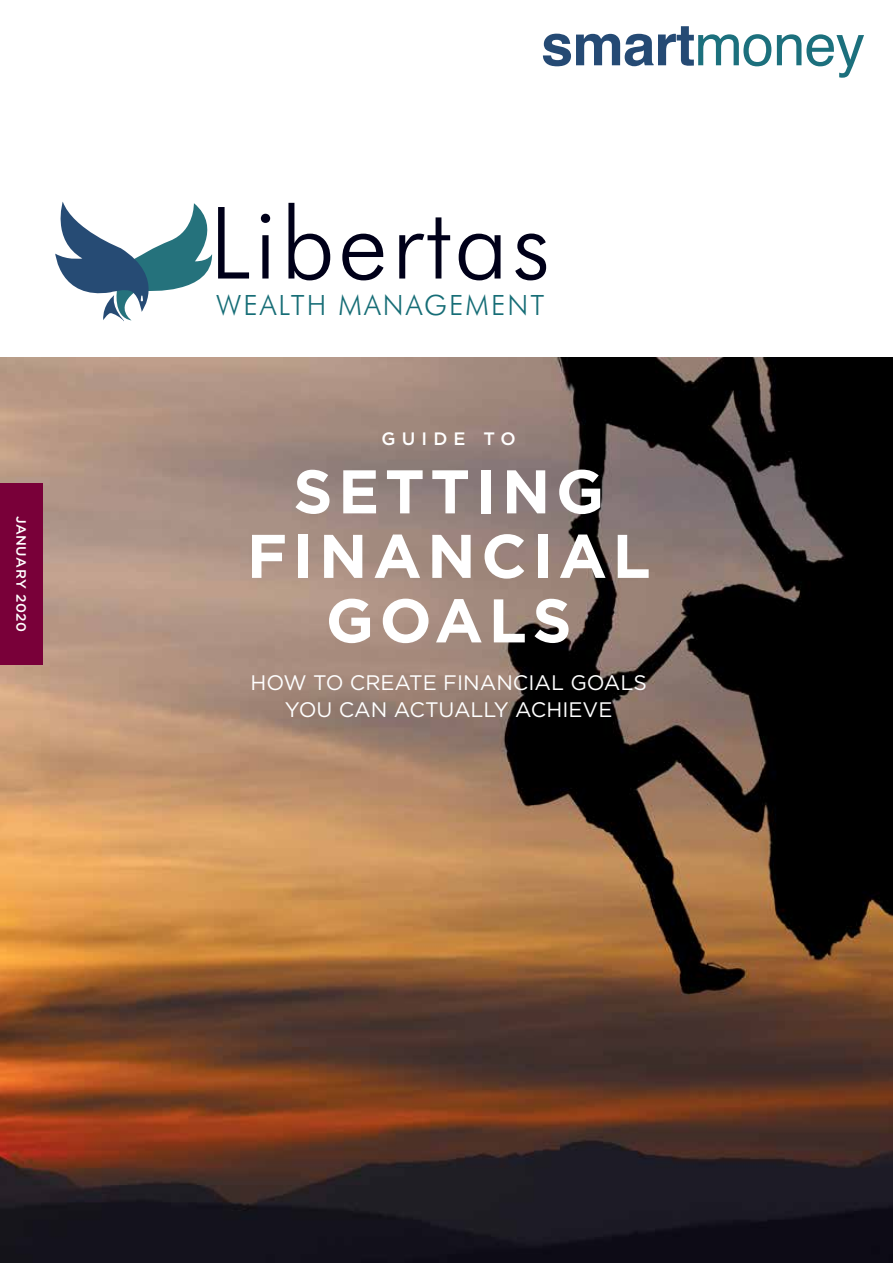
<style>
.page{position:relative;width:893px;height:1263px;background:#fff}
.page>*{position:absolute;margin:0;border:0;box-sizing:border-box;transform-origin:0 0}
.t1{font:300 100.05px "Futura BT";letter-spacing:.035em;color:#000019}
.t2{font:700 61.5px/64.5px "Gotham HTF";letter-spacing:.09em;color:#fff;text-align:center}
.t3{font:300 28.05px "Futura BT";letter-spacing:.075em;color:#166d76}
.t4{font:21px/27.6px "Gotham HTF";color:#fff;text-align:center}
.t5{font:500 18px "Gotham HTF";letter-spacing:.34em;color:#fff}
.t6{font:500 13.5px "Gotham HTF";letter-spacing:.04em;color:#fff}
</style>
<div class="page">
<img style="left:0;top:358px;width:893px;height:905px">
<div style="left:0;top:483px;width:43px;height:182px;background:#790039"></div>
<svg style="left:55px;top:202px;width:158px;height:119px"></svg>
<svg style="left:543px;top:26px;width:228px;height:40px"></svg>
<svg style="left:777px;top:34px;width:87px;height:44px"></svg>
<p class="t6" style="left:29px;top:516px;width:118px;rotate:90deg">JANUARY 2020</p>
<h1 class="t1" style="left:209px;top:182px;width:343px">Libertas</h1>
<h3 class="t3" style="left:216px;top:288px;width:330px">WEALTH MANAGEMENT</h3>
<p class="t5" style="left:382px;top:428px;width:136px">GUIDE TO</p>
<h2 class="t2" style="left:247px;top:458px;width:405px">SETTING<br>FINANCIAL<br>GOALS</h2>
<p class="t4" style="left:250px;top:668px;width:398px">HOW TO CREATE FINANCIAL GOALS<br>YOU CAN ACTUALLY ACHIEVE</p>
</div>
